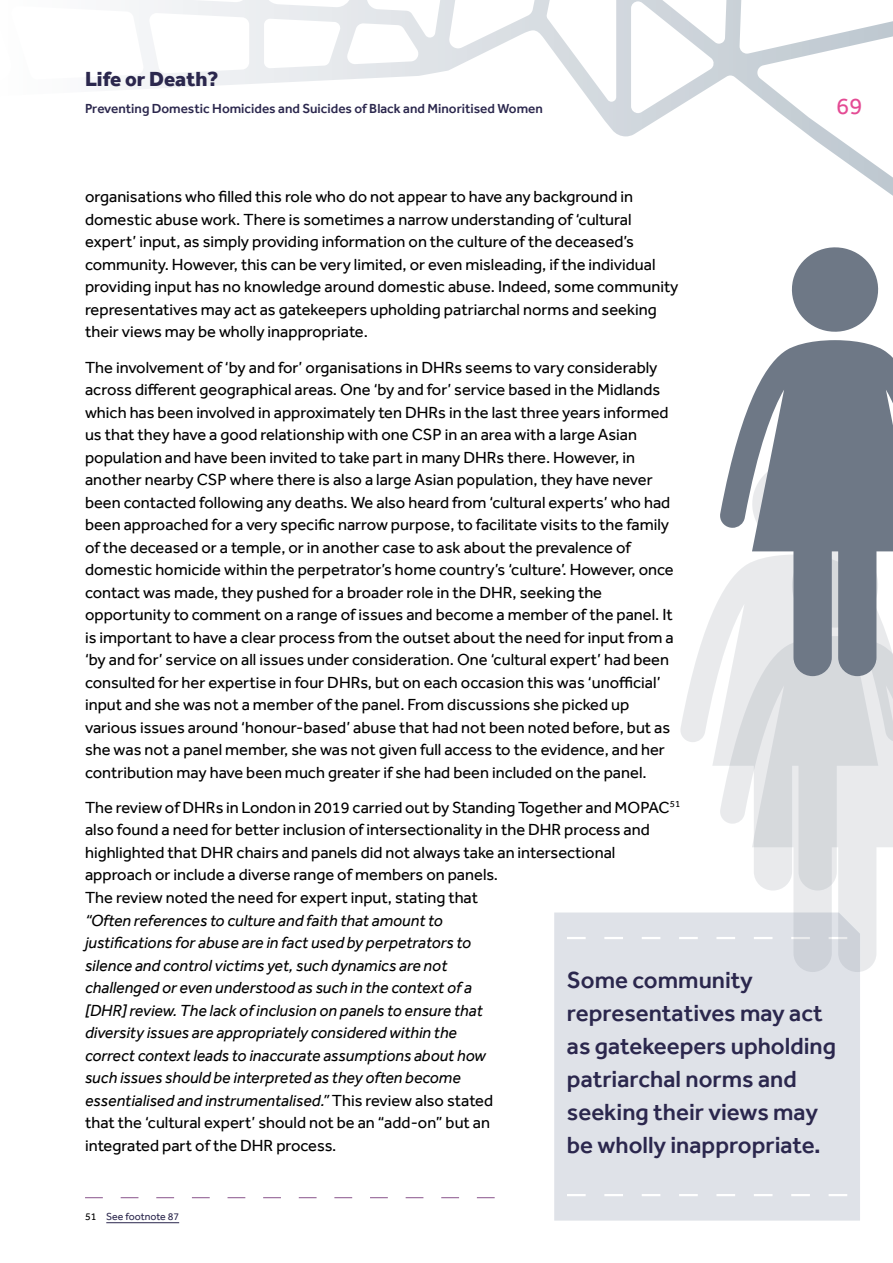
<style>
.page{position:relative;width:893px;height:1263px;background:#fff}
.page>*{position:absolute;margin:0;border:0;box-sizing:border-box;transform-origin:0 0}
.t1{font:500 24px/33px "Effra";color:#2b274d}
.t2{font:24px "Effra";color:#e44b94}
.t3{font:800 21px "Effra";color:#2b274d}
.t4{font:16.5px/22.5px "Effra";color:#000}
.t5{font:italic 16.5px/22.5px "Effra";color:#000}
.t6{font:500 13.5px "Effra";color:#2b274d}
.t7{font:10.5px "Effra";color:#2b274d}
.s1{font-style:normal}
.s2{color:#000}
</style>
<div class="page">
<svg style="left:129px;top:0;width:764px;height:196px"></svg>
<svg style="left:85px;top:1197px;width:410px;height:1px"></svg>
<hr style="left:106px;top:1222px;width:73px;height:1px;background:#2b274d">
<div style="left:554px;top:912px;width:306px;height:308px;background:#dfe2e8"></div>
<svg style="left:567px;top:1194px;width:280px;height:2px"></svg>
<svg style="left:567px;top:937px;width:152px;height:2px"></svg>
<svg style="left:791px;top:247px;width:88px;height:85px"></svg>
<svg style="left:720px;top:340px;width:173px;height:212px;fill:#6e7886"></svg>
<svg style="left:680px;top:564px;width:207px;height:202px"></svg>
<svg style="left:748px;top:460px;width:134px;height:172px;background:#8c949f"></svg>
<svg style="left:719px;top:636px;width:174px;height:336px;background:#dddfe2"></svg>
<p class="t3" style="left:85px;top:67px;width:135px">Life or Death?</p>
<p class="t6" style="left:85px;top:101px;width:459px">Preventing Domestic Homicides and Suicides of Black and Minoritised Women</p>
<h1 class="t2" style="left:836px;top:91px;width:28px">69</h1>
<p class="t4" style="left:85px;top:185px;width:595px">organisations who filled this role who do not appear to have any background in domestic abuse work. There is sometimes a narrow understanding of ‘cultural expert’ input, as simply providing information on the culture of the deceased’s community. However, this can be very limited, or even misleading, if the individual providing input has no knowledge around domestic abuse. Indeed, some community representatives may act as gatekeepers upholding patriarchal norms and seeking their views may be wholly inappropriate.</p>
<p class="t4" style="left:85px;top:356px;width:590px">The involvement of ‘by and for’ organisations in DHRs seems to vary considerably across different geographical areas. One ‘by and for’ service based in the Midlands which has been involved in approximately ten DHRs in the last three years informed us that they have a good relationship with one CSP in an area with a large Asian population and have been invited to take part in many DHRs there. However, in another nearby CSP where there is also a large Asian population, they have never been contacted following any deaths. We also heard from ‘cultural experts’ who had been approached for a very specific narrow purpose, to facilitate visits to the family of the deceased or a temple, or in another case to ask about the prevalence of domestic homicide within the perpetrator’s home country’s ‘culture’. However, once contact was made, they pushed for a broader role in the DHR, seeking the opportunity to comment on a range of issues and become a member of the panel. It is important to have a clear process from the outset about the need for input from a ‘by and for’ service on all issues under consideration. One ‘cultural expert’ had been consulted for her expertise in four DHRs, but on each occasion this was ‘unofficial’ input and she was not a member of the panel. From discussions she picked up various issues around ‘honour-based’ abuse that had not been noted before, but as she was not a panel member, she was not given full access to the evidence, and her contribution may have been much greater if she had been included on the panel.</p>
<p class="t4" style="left:85px;top:796px;width:597px">The review of DHRs in London in 2019 carried out by Standing Together and MOPAC<sup>51 </sup>also found a need for better inclusion of intersectionality in the DHR process and highlighted that DHR chairs and panels did not always take an intersectional approach or include a diverse range of members on panels.<br>The review noted the need for expert input, stating that</p>
<p class="t5" style="left:85px;top:908px;width:410px">“Often references to culture and faith that amount to justifications for abuse are in fact used by perpetrators to silence and control victims yet, such dynamics are not challenged or even understood as such in the context of a [DHR] review. The lack of inclusion on panels to ensure that diversity issues are appropriately considered within the correct context leads to inaccurate assumptions about how such issues should be interpreted as they often become essentialised and instrumentalised.” <span class="s1">This review also stated that the ‘cultural expert’ should not be an “add-on” but an integrated part of the DHR process.</span></p>
<h1 class="t1" style="left:567px;top:963px;width:271px">Some community representatives may act as gatekeepers upholding patriarchal norms and seeking their views may be wholly inappropriate.</h1>
<p class="t7" style="left:85px;top:1211px;width:96px"><span class="s2">51</span> See footnote 87</p>
</div>
